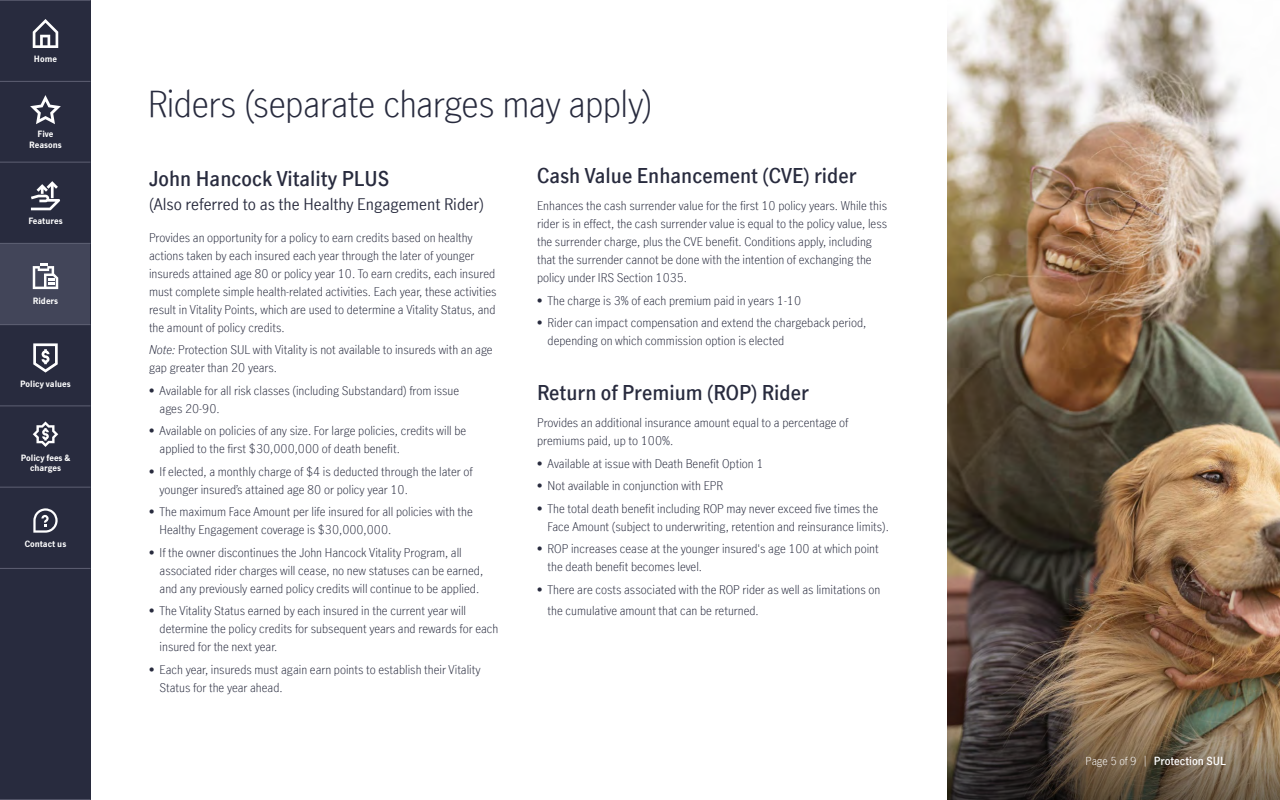
<style>
.page{position:relative;width:1280px;height:800px;background:#fff}
.page>*{position:absolute;margin:0;border:0;box-sizing:border-box;transform-origin:0 0}
.t1{font:300 36px "Manulife JH Sans Optimized";letter-spacing:-.015em;color:#282b3e}
.t2{font:600 20px "Manulife JH Sans Optimized";color:#282b3e}
.t3{font:16px "Manulife JH Sans Optimized";color:#282b3e}
.t4{font:300 12px/18px "Manulife JH Sans Optimized";color:#282b3e}
.t5{font:600 11px "Manulife JH Sans Optimized";color:#fff}
.t6{font:700 8.5px/10.2px "Manulife JH Sans Optimized";color:#fff;text-align:center}
.s1{font-style:italic}
.s2{font-weight:300}
</style>
<div class="page">
<div style="left:0;top:0;width:90px;height:800px;background:#282b3e"></div>
<div style="left:0;top:243px;width:90px;height:82px;background:#424559"></div>
<img style="left:948px;top:1px;width:332px;height:685px">
<svg style="left:948px;top:686px;width:332px;height:114px;background:#625342"></svg>
<hr style="left:0;top:81px;width:91px;height:1px;background:#5e6073">
<hr style="left:0;top:0;width:91px;height:1px;background:#5e6073">
<hr style="left:0;top:162px;width:91px;height:1px;background:#5e6073">
<hr style="left:0;top:243px;width:91px;height:1px;background:#5e6073">
<hr style="left:0;top:324px;width:91px;height:1px;background:#5e6073">
<hr style="left:0;top:406px;width:91px;height:1px;background:#5e6073">
<hr style="left:0;top:487px;width:91px;height:1px;background:#5e6073">
<hr style="left:0;top:568px;width:91px;height:1px;background:#5e6073">
<hr style="left:0;top:799px;width:91px;height:1px;background:#5e6073">
<svg style="left:33px;top:343px;width:25px;height:30px"></svg>
<svg style="left:33px;top:19px;width:25px;height:29px"></svg>
<svg style="left:30px;top:95px;width:31px;height:29px"></svg>
<svg style="left:33px;top:421px;width:25px;height:26px"></svg>
<svg style="left:31px;top:181px;width:29px;height:29px"></svg>
<svg style="left:33px;top:264px;width:25px;height:25px"></svg>
<svg style="left:33px;top:508px;width:25px;height:25px"></svg>
<p class="t6" style="left:34px;top:53px;width:25px">Home</p>
<p class="t6" style="left:29px;top:129px;width:34px">Five<br>Reasons</p>
<p class="t6" style="left:28px;top:215px;width:36px">Features</p>
<p class="t6" style="left:33px;top:296px;width:27px">Riders</p>
<p class="t6" style="left:20px;top:378px;width:52px">Policy values</p>
<p class="t6" style="left:21px;top:452px;width:51px">Policy fees &amp; charges</p>
<p class="t6" style="left:25px;top:538px;width:43px">Contact us</p>
<h1 class="t1" style="left:148px;top:79px;width:507px">Riders (separate charges may apply)</h1>
<h2 class="t2" style="left:149px;top:165px;width:242px">John Hancock Vitality PLUS</h2>
<h3 class="t3" style="left:149px;top:193px;width:336px">(Also referred to as the Healthy Engagement Rider)</h3>
<p class="t4" style="left:149px;top:228px;width:349px">Provides an opportunity for a policy to earn credits based on healthy actions taken by each insured each year through the later of younger insureds attained age 80 or policy year 10. To earn credits, each insured must complete simple health-related activities. Each year, these activities result in Vitality Points, which are used to determine a Vitality Status, and the amount of policy credits.</p>
<p class="t4" style="left:149px;top:340px;width:345px"><span class="s1">Note:</span> Protection SUL with Vitality is not available to insureds with an age gap greater than 20 years.</p>
<p class="t4" style="left:160px;top:381px;width:301px;text-indent:-11px">• Available for all risk classes (including Substandard) from issue ages 20-90.</p>
<p class="t4" style="left:160px;top:421px;width:308px;text-indent:-11px">• Available on policies of any size. For large policies, credits will be applied to the first $30,000,000 of death benefit.</p>
<p class="t4" style="left:160px;top:462px;width:315px;text-indent:-11px">• If elected, a monthly charge of $4 is deducted through the later of younger insured’s attained age 80 or policy year 10.</p>
<p class="t4" style="left:160px;top:502px;width:315px;text-indent:-11px">• The maximum Face Amount per life insured for all policies with the<br>Healthy Engagement coverage is $30,000,000.</p>
<p class="t4" style="left:160px;top:543px;width:325px;text-indent:-11px">• If the owner discontinues the John Hancock Vitality Program, all associated rider charges will cease, no new statuses can be earned, and any previously earned policy credits will continue to be applied.</p>
<p class="t4" style="left:160px;top:601px;width:340px;text-indent:-11px">• The Vitality Status earned by each insured in the current year will determine the policy credits for subsequent years and rewards for each insured for the next year.</p>
<p class="t4" style="left:160px;top:660px;width:322px;text-indent:-11px">• Each year, insureds must again earn points to establish their Vitality<br>Status for the year ahead.</p>
<h2 class="t2" style="left:537px;top:162px;width:321px">Cash Value Enhancement (CVE) rider</h2>
<p class="t4" style="left:537px;top:196px;width:352px">Enhances the cash surrender value for the first 10 policy years. While this rider is in effect, the cash surrender value is equal to the policy value, less the surrender charge, plus the CVE benefit. Conditions apply, including that the surrender cannot be done with the intention of exchanging the policy under IRS Section 1035.</p>
<p class="t4" style="left:537px;top:291px;width:266px">• The charge is 3% of each premium paid in years 1-10</p>
<p class="t4" style="left:548px;top:313px;width:320px;text-indent:-11px">• Rider can impact compensation and extend the chargeback period, depending on which commission option is elected</p>
<h2 class="t2" style="left:537px;top:379px;width:273px">Return of Premium (ROP) Rider</h2>
<p class="t4" style="left:537px;top:413px;width:313px">Provides an additional insurance amount equal to a percentage of premiums paid, up to 100%.</p>
<p class="t4" style="left:537px;top:454px;width:228px">• Available at issue with Death Benefit Option 1</p>
<p class="t4" style="left:537px;top:476px;width:188px">• Not available in conjunction with EPR</p>
<p class="t4" style="left:548px;top:499px;width:343px;text-indent:-11px">• The total death benefit including ROP may never exceed five times the<br>Face Amount (subject to underwriting, retention and reinsurance limits).</p>
<p class="t4" style="left:548px;top:539px;width:333px;text-indent:-11px">• ROP increases cease at the younger insured's age 100 at which point the death benefit becomes level.</p>
<p class="t4" style="left:548px;top:578px;width:334px;line-height:21px;text-indent:-11px">• There are costs associated with the ROP rider as well as limitations on the cumulative amount that can be returned.</p>
<p class="t5" style="left:1086px;top:753px;width:142px"><span class="s2">Page 5 of 9 |</span> Protection SUL</p>
</div>
